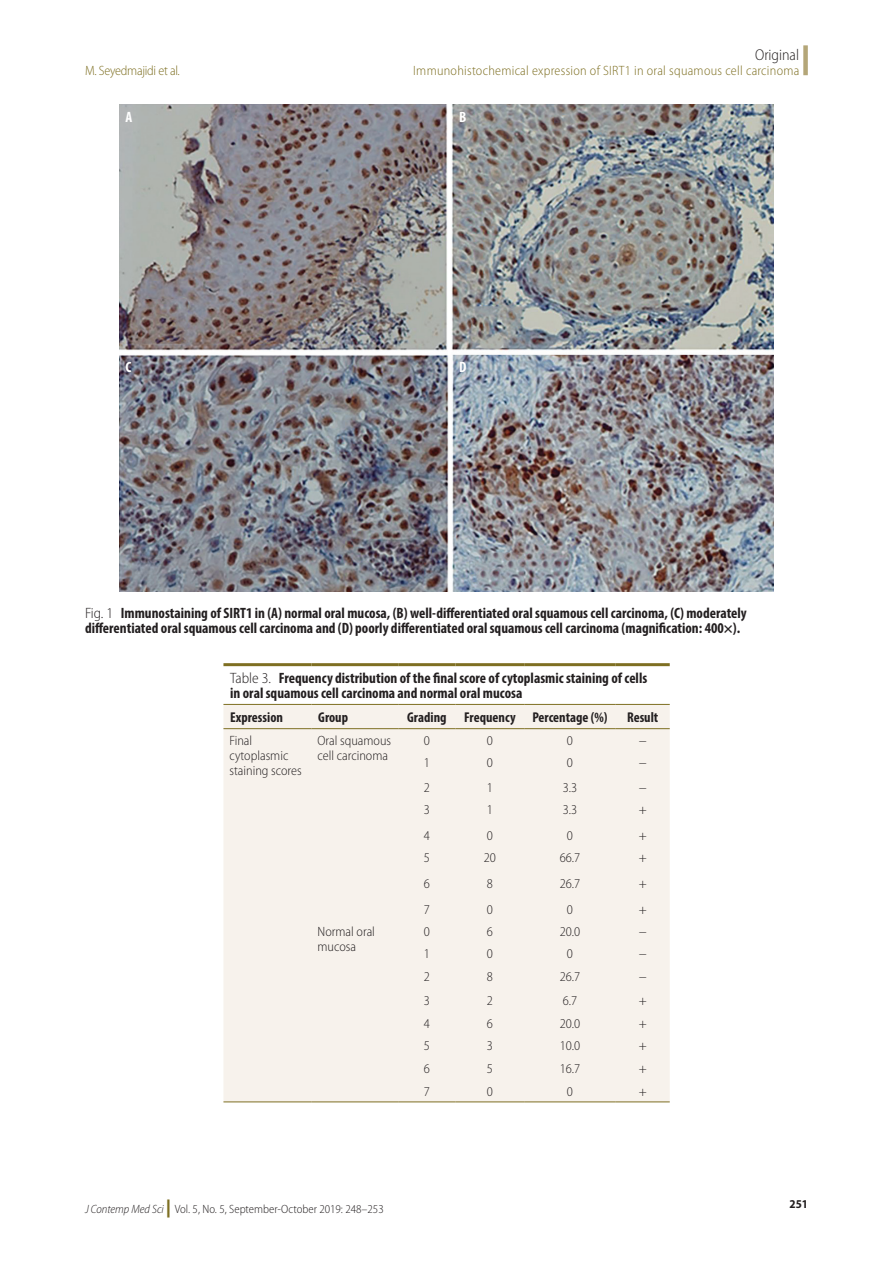
<style>
.page{position:relative;width:893px;height:1263px;background:#fff}
.page>*{position:absolute;margin:0;border:0;box-sizing:border-box;transform-origin:0 0}
.t1{font:300 semi-condensed 15.75px "Myriad Pro";color:#231f20}
.Table_Fig_Box_Title{font:700 condensed 15px/15px "Myriad Pro";color:#231f20}
.Table_Fig_Box_Title-2{font:700 condensed 15px "Myriad Pro";color:#fff}
.Table_Head_L_align{font:700 condensed 14.25px "Myriad Pro";color:#231f20}
.Table_Tx{font:300 semi-condensed 13.5px/15px "Myriad Pro";color:#231f20}
.t2{font:300 semi-condensed 13.5px "Myriad Pro";letter-spacing:.02em;color:#7e6f22}
.t3{font:300 semi-condensed 13.5px "Myriad Pro";letter-spacing:-.02em;color:#7e6f22}
.t4{font:300 semi-condensed 12px "Myriad Pro";color:#231f20}
.t5{font:700 semi-condensed 12px "Myriad Pro";color:#231f20}
.s1{font-weight:300;font-stretch:semi-condensed}
.s2{font-style:italic}
.s3{font-weight:900;font-stretch:normal;font-size:18px;color:#7e6f22}
</style>
<div class="page">
<div style="left:803px;top:45px;width:5px;height:30px;background:#b4a678"></div>
<div style="left:223px;top:705px;width:447px;height:396px;background:#f7f2ec"></div>
<hr style="left:223px;top:663px;width:89px;height:3px;background:#7e6f22">
<hr style="left:312px;top:663px;width:86px;height:3px;background:#7e6f22">
<hr style="left:398px;top:663px;width:58px;height:3px;background:#7e6f22">
<hr style="left:456px;top:663px;width:68px;height:3px;background:#7e6f22">
<hr style="left:524px;top:663px;width:92px;height:3px;background:#7e6f22">
<hr style="left:616px;top:663px;width:54px;height:3px;background:#7e6f22">
<hr style="left:223px;top:1101px;width:89px;height:1px;background:#7e6f22">
<hr style="left:312px;top:1101px;width:86px;height:1px;background:#7e6f22">
<hr style="left:398px;top:1101px;width:58px;height:1px;background:#7e6f22">
<hr style="left:456px;top:1101px;width:68px;height:1px;background:#7e6f22">
<hr style="left:524px;top:1101px;width:92px;height:1px;background:#7e6f22">
<hr style="left:616px;top:1101px;width:54px;height:1px;background:#7e6f22">
<hr style="left:223px;top:704px;width:89px;height:1px;background:#7e6f22">
<hr style="left:312px;top:704px;width:86px;height:1px;background:#7e6f22">
<hr style="left:398px;top:704px;width:58px;height:1px;background:#7e6f22">
<hr style="left:456px;top:704px;width:68px;height:1px;background:#7e6f22">
<hr style="left:524px;top:704px;width:92px;height:1px;background:#7e6f22">
<hr style="left:616px;top:704px;width:54px;height:1px;background:#7e6f22">
<hr style="left:223px;top:728px;width:89px;height:1px;background:#7e6f22">
<hr style="left:312px;top:728px;width:86px;height:1px;background:#7e6f22">
<hr style="left:398px;top:728px;width:58px;height:1px;background:#7e6f22">
<hr style="left:456px;top:728px;width:68px;height:1px;background:#7e6f22">
<hr style="left:524px;top:728px;width:92px;height:1px;background:#7e6f22">
<hr style="left:616px;top:728px;width:54px;height:1px;background:#7e6f22">
<img style="left:120px;top:105px;width:653px;height:486px">
<p class="t1" style="left:755px;top:46px;width:45px">Original</p>
<p class="t3" style="left:85px;top:63px;width:96px">M. Seyedmajidi et al.</p>
<p class="t2" style="left:413px;top:63px;width:388px">Immunohistochemical expression of SIRT1 in oral squamous cell carcinoma</p>
<p class="Table_Fig_Box_Title-2" style="left:126px;top:107px;width:8px">A</p>
<p class="Table_Fig_Box_Title-2" style="left:126px;top:358px;width:7px">C</p>
<p class="Table_Fig_Box_Title-2" style="left:459px;top:107px;width:9px">B</p>
<p class="Table_Fig_Box_Title-2" style="left:459px;top:358px;width:9px">D</p>
<p class="Table_Fig_Box_Title" style="left:85px;top:605px;width:663px"><span class="s1">Fig. 1</span> Immunostaining of SIRT1 in (A) normal oral mucosa, (B) well-differentiated oral squamous cell carcinoma, (C) moderately differentiated oral squamous cell carcinoma and (D) poorly differentiated oral squamous cell carcinoma (magnification: 400×).</p>
<p class="Table_Fig_Box_Title" style="left:230px;top:670px;width:419px"><span class="s1">Table 3.</span> Frequency distribution of the final score of cytoplasmic staining of cells in oral squamous cell carcinoma and normal oral mucosa</p>
<p class="Table_Head_L_align" style="left:230px;top:708px;width:54px">Expression</p>
<p class="Table_Head_L_align" style="left:318px;top:708px;width:31px">Group</p>
<p class="Table_Head_L_align" style="left:407px;top:708px;width:41px">Grading</p>
<p class="Table_Head_L_align" style="left:464px;top:708px;width:53px">Frequency</p>
<p class="Table_Head_L_align" style="left:532px;top:708px;width:77px">Percentage (%)</p>
<p class="Table_Head_L_align" style="left:627px;top:708px;width:33px">Result</p>
<p class="Table_Tx" style="left:229px;top:733px;width:74px">Final cytoplasmic staining scores</p>
<p class="Table_Tx" style="left:318px;top:733px;width:75px">Oral squamous cell carcinoma</p>
<p class="Table_Tx" style="left:424px;top:733px;width:8px">0</p>
<p class="Table_Tx" style="left:487px;top:733px;width:8px">0</p>
<p class="Table_Tx" style="left:567px;top:733px;width:8px">0</p>
<p class="Table_Tx" style="left:639px;top:733px;width:10px">−</p>
<p class="Table_Tx" style="left:424px;top:755px;width:8px">1</p>
<p class="Table_Tx" style="left:487px;top:755px;width:8px">0</p>
<p class="Table_Tx" style="left:567px;top:755px;width:8px">0</p>
<p class="Table_Tx" style="left:639px;top:755px;width:10px">−</p>
<p class="Table_Tx" style="left:424px;top:780px;width:8px">2</p>
<p class="Table_Tx" style="left:487px;top:780px;width:8px">1</p>
<p class="Table_Tx" style="left:563px;top:780px;width:16px">3.3</p>
<p class="Table_Tx" style="left:639px;top:780px;width:10px">−</p>
<p class="Table_Tx" style="left:424px;top:802px;width:8px">3</p>
<p class="Table_Tx" style="left:487px;top:802px;width:8px">1</p>
<p class="Table_Tx" style="left:563px;top:802px;width:16px">3.3</p>
<p class="Table_Tx" style="left:639px;top:802px;width:10px">+</p>
<p class="Table_Tx" style="left:424px;top:828px;width:8px">4</p>
<p class="Table_Tx" style="left:487px;top:828px;width:8px">0</p>
<p class="Table_Tx" style="left:567px;top:828px;width:8px">0</p>
<p class="Table_Tx" style="left:639px;top:828px;width:10px">+</p>
<p class="Table_Tx" style="left:424px;top:850px;width:8px">5</p>
<p class="Table_Tx" style="left:484px;top:850px;width:14px">20</p>
<p class="Table_Tx" style="left:560px;top:850px;width:22px">66.7</p>
<p class="Table_Tx" style="left:639px;top:850px;width:10px">+</p>
<p class="Table_Tx" style="left:424px;top:876px;width:8px">6</p>
<p class="Table_Tx" style="left:487px;top:876px;width:8px">8</p>
<p class="Table_Tx" style="left:560px;top:876px;width:22px">26.7</p>
<p class="Table_Tx" style="left:639px;top:876px;width:10px">+</p>
<p class="Table_Tx" style="left:424px;top:902px;width:8px">7</p>
<p class="Table_Tx" style="left:487px;top:902px;width:8px">0</p>
<p class="Table_Tx" style="left:567px;top:902px;width:8px">0</p>
<p class="Table_Tx" style="left:639px;top:902px;width:10px">+</p>
<p class="Table_Tx" style="left:318px;top:924px;width:59px">Normal oral mucosa</p>
<p class="Table_Tx" style="left:424px;top:924px;width:8px">0</p>
<p class="Table_Tx" style="left:487px;top:924px;width:8px">6</p>
<p class="Table_Tx" style="left:560px;top:924px;width:22px">20.0</p>
<p class="Table_Tx" style="left:639px;top:924px;width:10px">−</p>
<p class="Table_Tx" style="left:424px;top:947px;width:8px">1</p>
<p class="Table_Tx" style="left:487px;top:947px;width:8px">0</p>
<p class="Table_Tx" style="left:567px;top:947px;width:8px">0</p>
<p class="Table_Tx" style="left:639px;top:947px;width:10px">−</p>
<p class="Table_Tx" style="left:424px;top:969px;width:8px">2</p>
<p class="Table_Tx" style="left:487px;top:969px;width:8px">8</p>
<p class="Table_Tx" style="left:560px;top:969px;width:22px">26.7</p>
<p class="Table_Tx" style="left:639px;top:969px;width:10px">−</p>
<p class="Table_Tx" style="left:424px;top:994px;width:8px">3</p>
<p class="Table_Tx" style="left:487px;top:994px;width:8px">2</p>
<p class="Table_Tx" style="left:563px;top:994px;width:16px">6.7</p>
<p class="Table_Tx" style="left:639px;top:994px;width:10px">+</p>
<p class="Table_Tx" style="left:424px;top:1016px;width:8px">4</p>
<p class="Table_Tx" style="left:487px;top:1016px;width:8px">6</p>
<p class="Table_Tx" style="left:560px;top:1016px;width:22px">20.0</p>
<p class="Table_Tx" style="left:639px;top:1016px;width:10px">+</p>
<p class="Table_Tx" style="left:424px;top:1038px;width:8px">5</p>
<p class="Table_Tx" style="left:487px;top:1038px;width:8px">3</p>
<p class="Table_Tx" style="left:560px;top:1038px;width:22px">10.0</p>
<p class="Table_Tx" style="left:639px;top:1038px;width:10px">+</p>
<p class="Table_Tx" style="left:424px;top:1062px;width:8px">6</p>
<p class="Table_Tx" style="left:487px;top:1062px;width:8px">5</p>
<p class="Table_Tx" style="left:560px;top:1062px;width:22px">16.7</p>
<p class="Table_Tx" style="left:639px;top:1062px;width:10px">+</p>
<p class="Table_Tx" style="left:424px;top:1084px;width:8px">7</p>
<p class="Table_Tx" style="left:487px;top:1084px;width:8px">0</p>
<p class="Table_Tx" style="left:567px;top:1084px;width:8px">0</p>
<p class="Table_Tx" style="left:639px;top:1084px;width:10px">+</p>
<p class="t4" style="left:85px;top:1202px;width:300px"><span class="s2">J Contemp Med Sci</span> <span class="s3">|</span> Vol. 5, No. 5, September-October 2019: 248–253</p>
<p class="t5" style="left:790px;top:1196px;width:20px">251</p>
</div>
